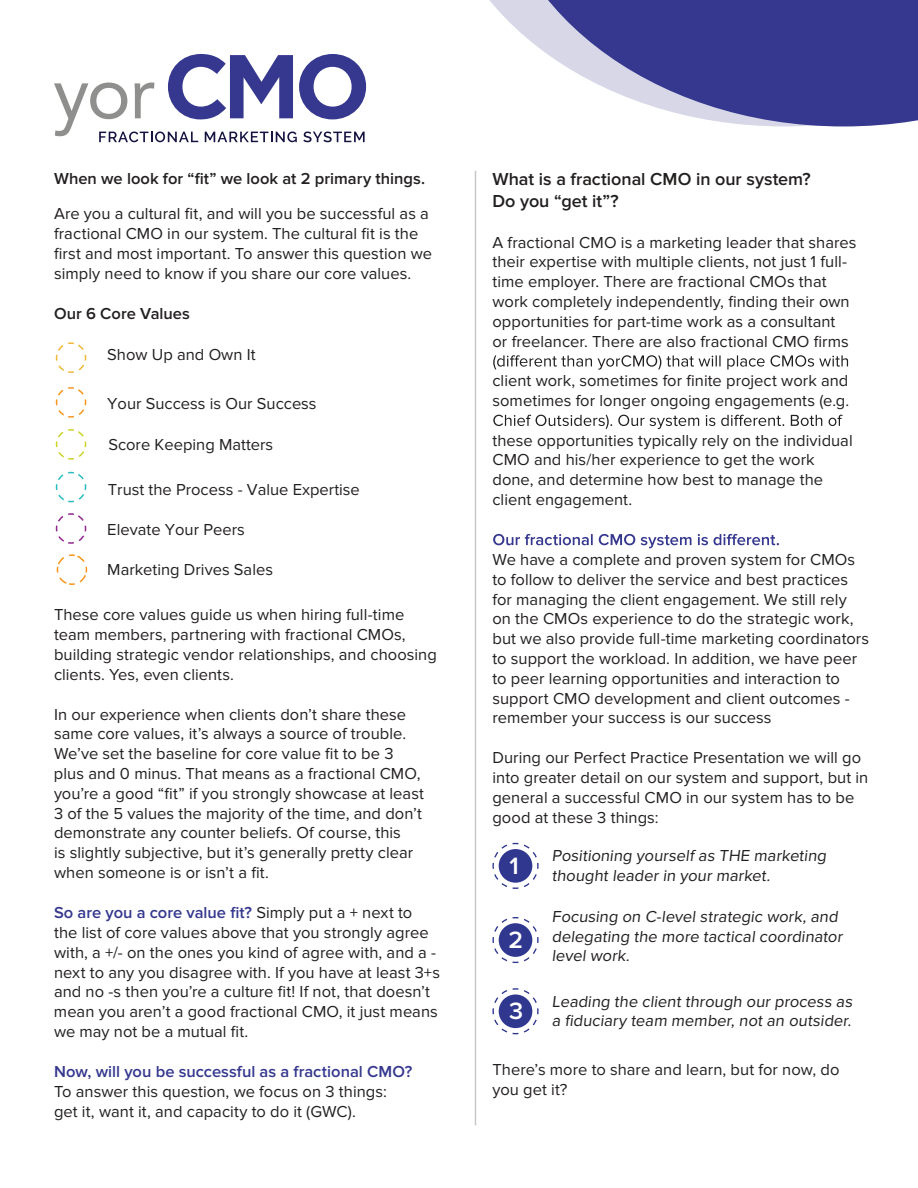
<style>
.page{position:relative;width:918px;height:1188px;background:#fff}
.page>*{position:absolute;margin:0;border:0;box-sizing:border-box;transform-origin:0 0}
.t1{font:600 24.45px "Proxima Nova";color:#fff}
.t2{font:600 18px/21.6px "Proxima Nova";color:#221f1f}
.t3{font:16.5px/19.8px "Proxima Nova";color:#221f1f}
.t4{font:600 16.5px "Proxima Nova";color:#221f1f}
.t5{font:600 16.5px "Proxima Nova";color:#35388e}
.s1{font-weight:600;color:#35388e}
</style>
<div class="page">
<svg style="left:493px;top:355px;width:355px;height:15px"></svg>
<svg style="left:493px;top:415px;width:350px;height:14px"></svg>
<svg style="left:493px;top:534px;width:286px;height:14px"></svg>
<svg style="left:492px;top:842px;width:47px;height:47px"></svg>
<svg style="left:492px;top:988px;width:47px;height:47px"></svg>
<svg style="left:492px;top:917px;width:47px;height:47px"></svg>
<svg style="left:55px;top:342px;width:32px;height:31px"></svg>
<svg style="left:55px;top:387px;width:32px;height:31px"></svg>
<svg style="left:55px;top:429px;width:32px;height:31px"></svg>
<svg style="left:55px;top:471px;width:32px;height:32px"></svg>
<svg style="left:55px;top:513px;width:32px;height:31px"></svg>
<svg style="left:54px;top:54px;width:312px;height:88px"></svg>
<hr style="left:475px;top:171px;width:1px;height:954px;background:#8f8f8e">
<svg style="left:489px;top:0;width:429px;height:126px;fill:#35388e"></svg>
<svg style="left:56px;top:554px;width:32px;height:31px"></svg>
<p class="t4" style="left:54px;top:171px;width:373px">When we look for “fit” we look at 2 primary things.</p>
<p class="t3" style="left:54px;top:205px;width:380px">Are you a cultural fit, and will you be successful as a fractional CMO in our system. The cultural fit is the first and most important. To answer this question we simply need to know if you share our core values.</p>
<p class="t4" style="left:54px;top:306px;width:137px">Our 6 Core Values</p>
<p class="t3" style="left:107px;top:346px;width:150px">Show Up and Own It</p>
<p class="t3" style="left:107px;top:394px;width:211px">Your Success is Our Success</p>
<p class="t3" style="left:108px;top:435px;width:166px">Score Keeping Matters</p>
<p class="t3" style="left:108px;top:480px;width:254px">Trust the Process - Value Expertise</p>
<p class="t3" style="left:107px;top:521px;width:139px">Elevate Your Peers</p>
<p class="t3" style="left:107px;top:560px;width:167px">Marketing Drives Sales</p>
<p class="t3" style="left:54px;top:606px;width:384px">These core values guide us when hiring full-time team members, partnering with fractional CMOs, building strategic vendor relationships, and choosing clients. Yes, even clients.</p>
<p class="t3" style="left:54px;top:705px;width:372px">In our experience when clients don’t share these same core values, it’s always a source of trouble.<br>We’ve set the baseline for core value fit to be 3 plus and 0 minus. That means as a fractional CMO, you’re a good “fit” if you strongly showcase at least 3 of the 5 values the majority of the time, and don’t demonstrate any counter beliefs. Of course, this<br>is slightly subjective, but it’s generally pretty clear when someone is or isn’t a fit.</p>
<p class="t3" style="left:54px;top:904px;width:388px"><span class="s1">So are you a core value fit?</span> Simply put a + next to<br>the list of core values above that you strongly agree with, a +/- on the ones you kind of agree with, and a - next to any you disagree with. If you have at least 3+s and no -s then you’re a culture fit! If not, that doesn’t mean you aren’t a good fractional CMO, it just means we may not be a mutual fit.</p>
<p class="t5" style="left:54px;top:1064px;width:360px">Now, will you be successful as a fractional CMO?</p>
<p class="t3" style="left:54px;top:1082px;width:334px">To answer this question, we focus on 3 things: get it, want it, and capacity to do it (GWC).</p>
<p class="t2" style="left:492px;top:169px;width:320px">What is a fractional CMO in our system?<br>Do you “get it”?</p>
<p class="t3" style="left:492px;top:233px;width:365px">A fractional CMO is a marketing leader that shares their expertise with multiple clients, not just 1 full&shy;time employer. There are fractional CMOs that work completely independently, finding their own opportunities for part-time work as a consultant<br>or freelancer. There are also fractional CMO firms</p>
<p class="t3" style="left:492px;top:372px;width:358px">client work, sometimes for finite project work and sometimes for longer ongoing engagements (e.g.</p>
<p class="t3" style="left:492px;top:431px;width:362px">these opportunities typically rely on the individual CMO and his/her experience to get the work done, and determine how best to manage the client engagement.</p>
<p class="t3" style="left:492px;top:550px;width:378px">We have a complete and proven system for CMOs to follow to deliver the service and best practices for managing the client engagement. We still rely on the CMOs experience to do the strategic work, but we also provide full-time marketing coordinators to support the workload. In addition, we have peer to peer learning opportunities and interaction to support CMO development and client outcomes - remember your success is our success</p>
<p class="t3" style="left:492px;top:749px;width:377px">During our Perfect Practice Presentation we will go into greater detail on our system and support, but in general a successful CMO in our system has to be good at these 3 things:</p>
<h1 class="t1" style="left:510px;top:855px;width:11px">1</h1>
<h1 class="t1" style="left:508px;top:929px;width:16px">2</h1>
<h1 class="t1" style="left:509px;top:1000px;width:16px">3</h1>
<p class="t3" style="left:552px;top:847px;width:278px">Positioning yourself as THE marketing thought leader in your market.</p>
<p class="t3" style="left:552px;top:907px;width:294px">Focusing on C-level strategic work, and delegating the more tactical coordinator level work.</p>
<p class="t3" style="left:552px;top:992px;width:304px">Leading the client through our process as a fiduciary team member, not an outsider.</p>
<p class="t3" style="left:492px;top:1061px;width:349px">There’s more to share and learn, but for now, do you get it?</p>
</div>
